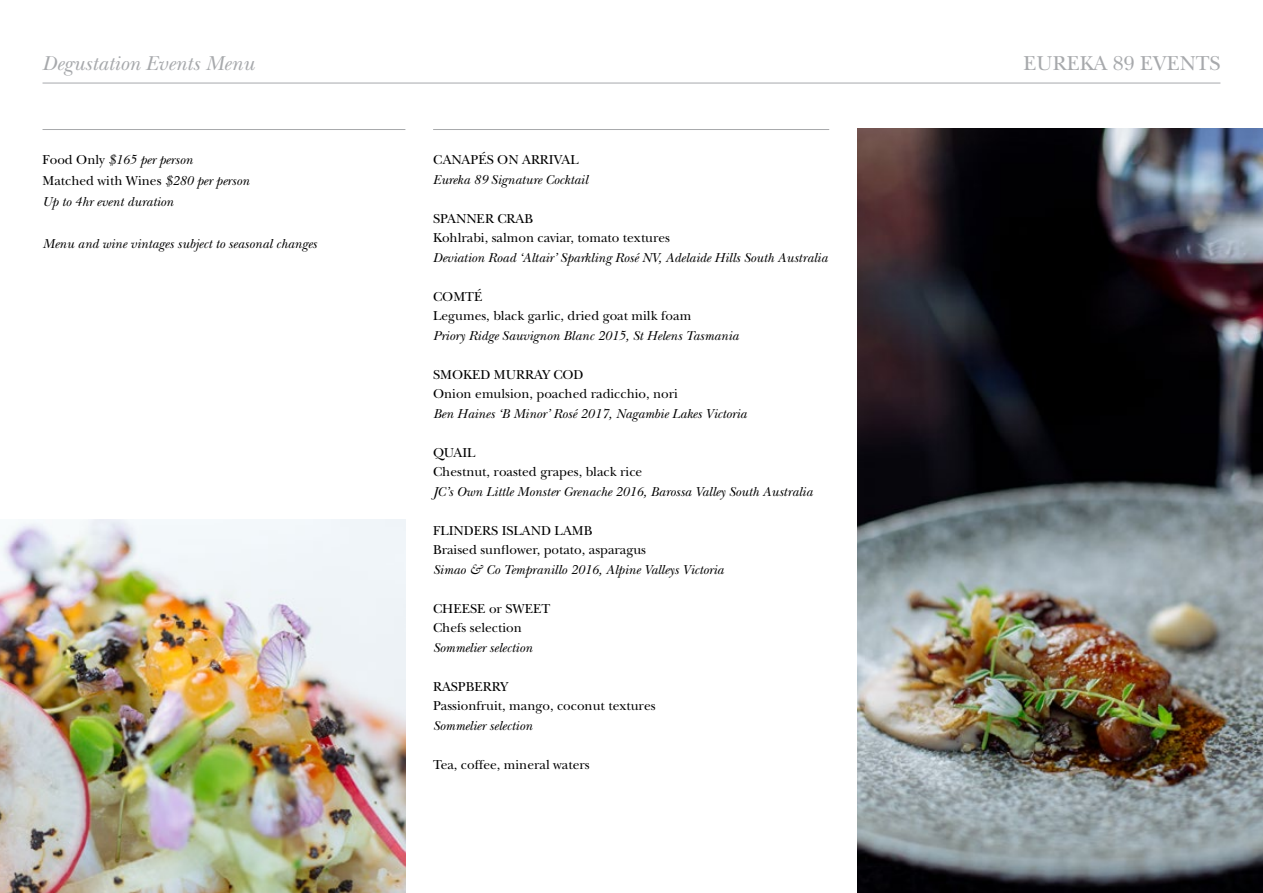
<style>
.page{position:relative;width:1263px;height:893px;background:#fff}
.page>*{position:absolute;margin:0;border:0;box-sizing:border-box;transform-origin:0 0}
.t1{font:italic 21px "New Baskerville Std";color:#a7a9ac}
.t2{font:21px "New Baskerville Std";color:#a7a9ac}
.t3{font:italic 13.5px/21px "New Baskerville Std";color:#000}
.t4{font:13.5px/19.5px "New Baskerville Std";color:#000}
.s1{font-style:normal}
</style>
<div class="page">
<hr style="left:43px;top:83px;width:1177px;height:1px;background:#a7a9ac">
<hr style="left:43px;top:129px;width:362px;height:1px;background:#a7a9ac">
<hr style="left:433px;top:129px;width:396px;height:1px;background:#a7a9ac">
<img style="left:0;top:519px;width:405px;height:374px">
<img style="left:858px;top:129px;width:405px;height:764px">
<h1 class="t1" style="left:43px;top:51px;width:213px">Degustation Events Menu</h1>
<h1 class="t2" style="left:1023px;top:51px;width:198px">EUREKA 89 EVENTS</h1>
<p class="t3" style="left:43px;top:150px;width:208px"><span class="s1">Food Only</span> $165 per person<br><span class="s1">Matched with Wines</span> $280 per person<br>Up to 4hr event duration</p>
<p class="t3" style="left:43px;top:234px;width:276px">Menu and wine vintages subject to seasonal changes</p>
<p class="t4" style="left:433px;top:150px;width:147px">CANAPÉS ON ARRIVAL</p>
<p class="t3" style="left:433px;top:169px;width:156px">Eureka 89 Signature Cocktail</p>
<p class="t4" style="left:433px;top:209px;width:239px">SPANNER CRAB<br>Kohlrabi, salmon caviar, tomato textures</p>
<p class="t3" style="left:433px;top:247px;width:396px">Deviation Road ‘Altair’ Sparkling Rosé NV, Adelaide Hills South Australia</p>
<p class="t4" style="left:433px;top:287px;width:260px">COMTÉ<br>Legumes, black garlic, dried goat milk foam</p>
<p class="t3" style="left:433px;top:325px;width:307px">Priory Ridge Sauvignon Blanc 2015, St Helens Tasmania</p>
<p class="t4" style="left:433px;top:365px;width:246px">SMOKED MURRAY COD<br>Onion emulsion, poached radicchio, nori</p>
<p class="t3" style="left:433px;top:403px;width:315px">Ben Haines ‘B Minor’ Rosé 2017, Nagambie Lakes Victoria</p>
<p class="t4" style="left:433px;top:443px;width:211px">QUAIL<br>Chestnut, roasted grapes, black rice</p>
<p class="t3" style="left:433px;top:481px;width:381px">JC’s Own Little Monster Grenache 2016, Barossa Valley South Australia</p>
<p class="t4" style="left:433px;top:521px;width:214px">FLINDERS ISLAND LAMB<br>Braised sunflower, potato, asparagus</p>
<p class="t3" style="left:433px;top:559px;width:292px">Simao &amp; Co Tempranillo 2016, Alpine Valleys Victoria</p>
<p class="t4" style="left:433px;top:599px;width:119px">CHEESE or SWEET<br>Chefs selection</p>
<p class="t3" style="left:433px;top:637px;width:101px">Sommelier selection</p>
<p class="t4" style="left:433px;top:677px;width:224px">RASPBERRY<br>Passionfruit, mango, coconut textures</p>
<p class="t3" style="left:433px;top:715px;width:101px">Sommelier selection</p>
<p class="t4" style="left:433px;top:755px;width:158px">Tea, coffee, mineral waters</p>
</div>
